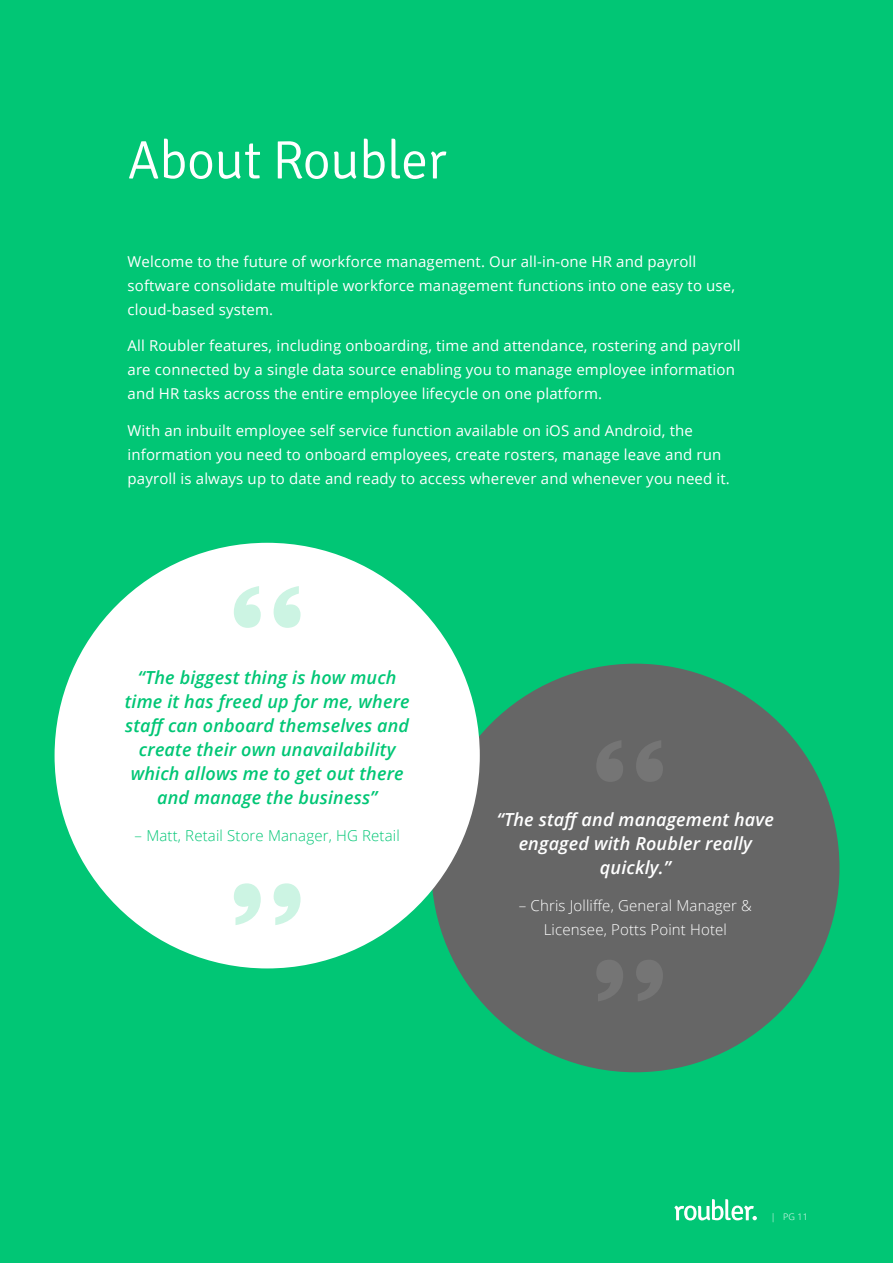
<style>
.page{position:relative;width:893px;height:1263px;background:#01c675}
.page>*{position:absolute;margin:0;border:0;box-sizing:border-box;transform-origin:0 0}
.t1{font:300 54px "Signika";letter-spacing:-.01em;color:#fff}
.t2{font:italic 600 18px/24px "Open Sans";letter-spacing:.01em;color:#01c675;text-align:center}
.t3{font:italic 600 18px/24px "Open Sans";letter-spacing:.01em;color:#fff;text-align:center}
.t4{font:15px/24px "Open Sans";letter-spacing:.01em;color:#fff}
.t5{font:300 15px/24px "Open Sans";letter-spacing:.01em;color:#fff;text-align:center}
.t6{font:300 15px "Open Sans";letter-spacing:.01em;color:#01c675}
.t7{font:300 9px "Open Sans";color:#fff}
</style>
<div class="page">
<div style="left:431px;top:664px;width:408px;height:408px;background:#666;border-radius:50%"></div>
<svg style="left:597px;top:960px;width:66px;height:41px"></svg>
<svg style="left:597px;top:741px;width:66px;height:41px"></svg>
<div style="left:55px;top:543px;width:425px;height:425px;background:#fff;border-radius:50%"></div>
<svg style="left:234px;top:883px;width:67px;height:42px"></svg>
<svg style="left:234px;top:586px;width:67px;height:42px"></svg>
<svg style="left:674px;top:1199px;width:83px;height:21px"></svg>
<h1 class="t1" style="left:128px;top:131px;width:321px">About Roubler</h1>
<p class="t4" style="left:128px;top:249px;width:609px">Welcome to the future of workforce management. Our all-in-one HR and payroll software consolidate multiple workforce management functions into one easy to use, cloud-based system.</p>
<p class="t4" style="left:128px;top:334px;width:614px">All Roubler features, including onboarding, time and attendance, rostering and payroll are connected by a single data source enabling you to manage employee information and HR tasks across the entire employee lifecycle on one platform.</p>
<p class="t4" style="left:128px;top:418px;width:604px">With an inbuilt employee self service function available on iOS and Android, the information you need to onboard employees, create rosters, manage leave and run payroll is always up to date and ready to access wherever and whenever you need it.</p>
<p class="t2" style="left:125px;top:665px;width:286px">“The biggest thing is how much time it has freed up for me, where staff can onboard themselves and create their own unavailability which allows me to get out there and manage the business”</p>
<p class="t6" style="left:135px;top:825px;width:267px">– Matt, Retail Store Manager, HG Retail</p>
<p class="t3" style="left:497px;top:807px;width:279px">“The staff and management have engaged with Roubler really quickly.”</p>
<p class="t5" style="left:519px;top:893px;width:235px">– Chris Jolliffe, General Manager &amp;<br>Licensee, Potts Point Hotel</p>
<p class="t7" style="left:771px;top:1211px;width:38px">| PG 11</p>
</div>
